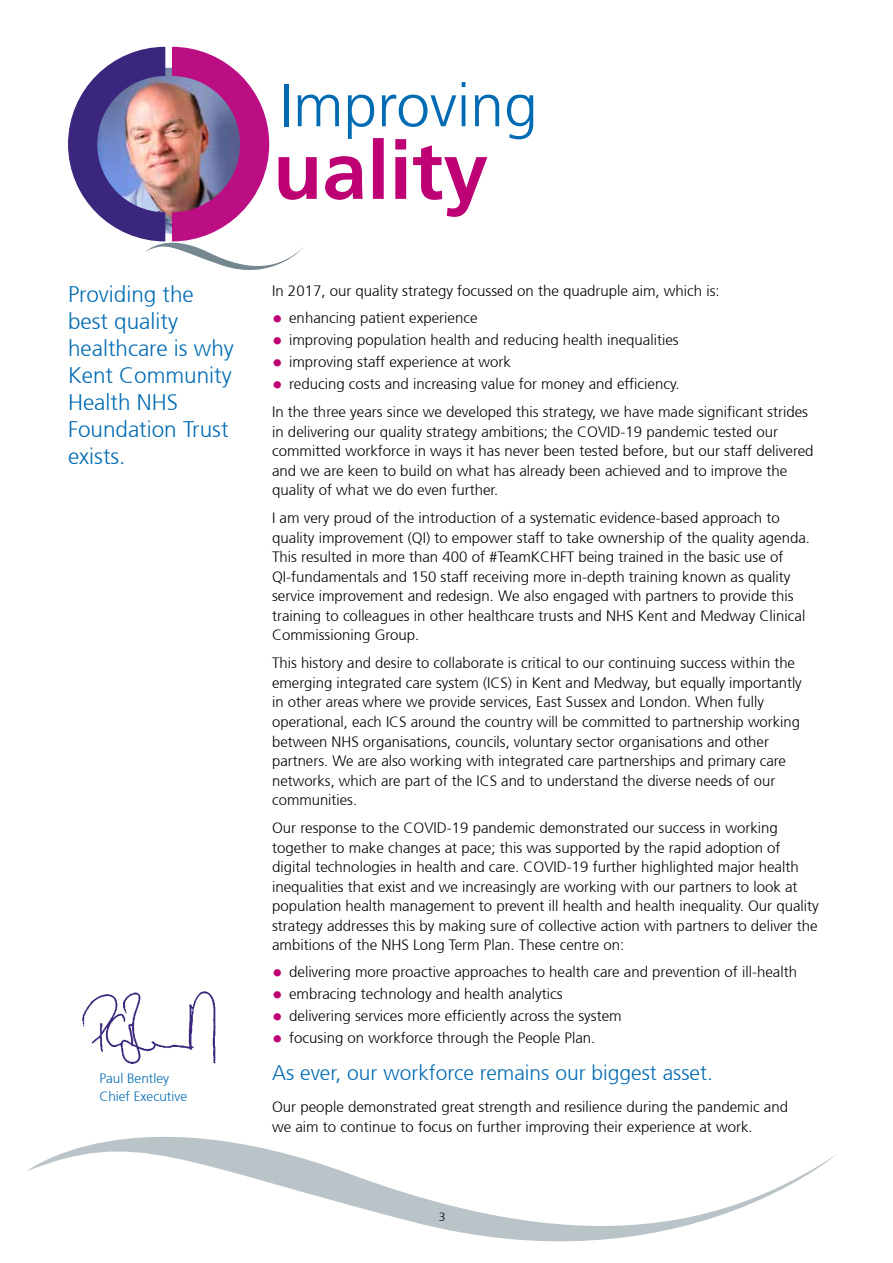
<style>
.page{position:relative;width:893px;height:1263px;background:#fff}
.page>*{position:absolute;margin:0;border:0;box-sizing:border-box;transform-origin:0 0}
.t1{font:300 60.6px "Frutiger 45";color:#006bb3}
.t2{font:300 22.5px/27px "Frutiger 45";color:#006bb3}
.t3{font:300 21px "Frutiger 45";color:#006bb3}
.t4{font:300 15px/19.5px "Frutiger 45";color:#000}
.t5{font:300 13.5px/18px "Frutiger 45";color:#006bb3}
.t6{font:300 12px "Frutiger 45";color:#000}
.s1{font-size:21px;color:#bd0074}
</style>
<div class="page">
<svg style="left:27px;top:1137px;width:809px;height:105px"></svg>
<img style="left:82px;top:991px;width:134px;height:73px">
<svg style="left:68px;top:47px;width:419px;height:223px"></svg>
<h1 class="t1" style="left:280px;top:71px;width:260px">Improving</h1>
<h2 class="t2" style="left:68px;top:281px;width:167px">Providing the best quality healthcare is why<br>Kent Community<br>Health NHS<br>Foundation Trust exists.</h2>
<p class="t4" style="left:272px;top:281px;width:449px">In 2017, our quality strategy focussed on the quadruple aim, which is:</p>
<p class="t4" style="left:272px;top:308px;width:207px"><span class="s1">•</span> enhancing patient experience</p>
<p class="t4" style="left:272px;top:330px;width:408px"><span class="s1">•</span> improving population health and reducing health inequalities</p>
<p class="t4" style="left:272px;top:352px;width:240px"><span class="s1">•</span> improving staff experience at work</p>
<p class="t4" style="left:272px;top:370px;width:537px;line-height:28px"><span class="s1">•</span> reducing costs and increasing value for money and efficiency.<br>In the three years since we developed this strategy, we have made significant strides</p>
<p class="t4" style="left:272px;top:422px;width:543px">in delivering our quality strategy ambitions; the COVID-19 pandemic tested our committed workforce in ways it has never been tested before, but our staff delivered and we are keen to build on what has already been achieved and to improve the quality of what we do even further.</p>
<p class="t4" style="left:272px;top:509px;width:539px">I am very proud of the introduction of a systematic evidence-based approach to quality improvement (QI) to empower staff to take ownership of the quality agenda.<br>This resulted in more than 400 of #TeamKCHFT being trained in the basic use of QI-fundamentals and 150 staff receiving more in-depth training known as quality service improvement and redesign. We also engaged with partners to provide this training to colleagues in other healthcare trusts and NHS Kent and Medway Clinical Commissioning Group.</p>
<p class="t4" style="left:272px;top:654px;width:531px">This history and desire to collaborate is critical to our continuing success within the emerging integrated care system (ICS) in Kent and Medway, but equally importantly in other areas where we provide services, East Sussex and London. When fully operational, each ICS around the country will be committed to partnership working between NHS organisations, councils, voluntary sector organisations and other partners. We are also working with integrated care partnerships and primary care networks, which are part of the ICS and to understand the diverse needs of our communities.</p>
<p class="t4" style="left:272px;top:818px;width:548px">Our response to the COVID-19 pandemic demonstrated our success in working together to make changes at pace; this was supported by the rapid adoption of digital technologies in health and care. COVID-19 further highlighted major health inequalities that exist and we increasingly are working with our partners to look at population health management to prevent ill health and health inequality. Our quality strategy addresses this by making sure of collective action with partners to deliver the ambitions of the NHS Long Term Plan. These centre on:</p>
<p class="t4" style="left:272px;top:962px;width:526px"><span class="s1">•</span> delivering more proactive approaches to health care and prevention of ill-health</p>
<p class="t4" style="left:272px;top:984px;width:292px"><span class="s1">•</span> embracing technology and health analytics</p>
<p class="t4" style="left:272px;top:1006px;width:351px"><span class="s1">•</span> delivering services more efficiently across the system</p>
<p class="t4" style="left:272px;top:1028px;width:325px"><span class="s1">•</span> focusing on workforce through the People Plan.</p>
<h3 class="t3" style="left:272px;top:1061px;width:442px">As ever, our workforce remains our biggest asset.</h3>
<p class="t4" style="left:272px;top:1097px;width:517px">Our people demonstrated great strength and resilience during the pandemic and we aim to continue to focus on further improving their experience at work.</p>
<p class="t5" style="left:99px;top:1070px;width:89px">Paul Bentley<br>Chief Executive</p>
<p class="t6" style="left:439px;top:1210px;width:8px">3</p>
</div>
